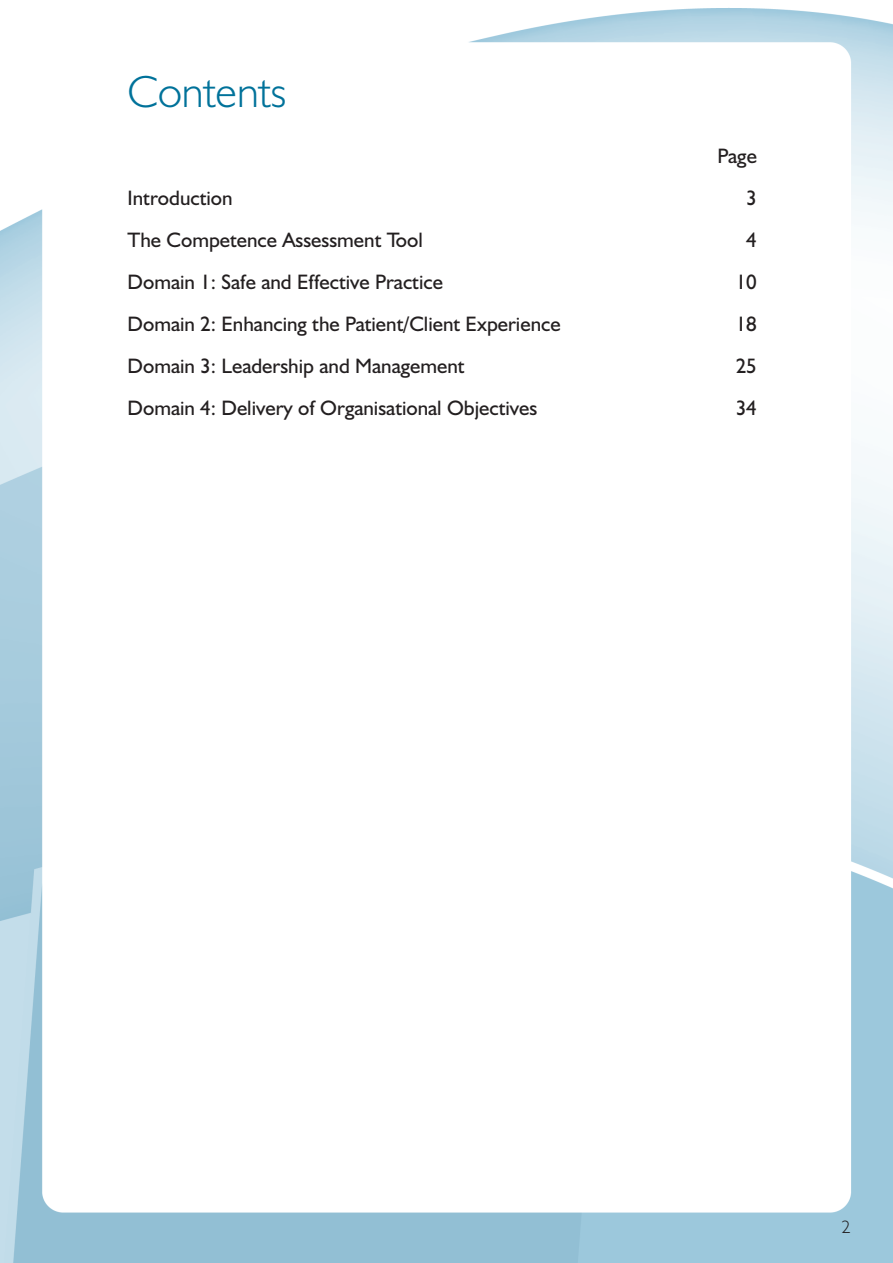
<style>
.page{position:relative;width:893px;height:1263px;background:#fff}
.page>*{position:absolute;margin:0;border:0;box-sizing:border-box;transform-origin:0 0}
.t1{font:300 45px "Humanist 521 BT";color:#00729a}
.t2{font:21px "Humanist 521 BT";color:#231f20}
.t3{font:300 18px "Humanist 521 BT";color:#231f20}
</style>
<div class="page">
<img style="left:0;top:8px;width:893px;height:1255px">
<h1 class="t1" style="left:128px;top:77px;width:160px">Contents</h1>
<p class="t2" style="left:718px;top:149px;width:41px">Page</p>
<p class="t2" style="left:128px;top:191px;width:107px">Introduction</p>
<p class="t2" style="left:746px;top:191px;width:12px">3</p>
<p class="t2" style="left:128px;top:233px;width:297px">The Competence Assessment Tool</p>
<p class="t2" style="left:746px;top:233px;width:12px">4</p>
<p class="t2" style="left:128px;top:275px;width:317px">Domain 1: Safe and Effective Practice</p>
<p class="t2" style="left:736px;top:275px;width:23px">10</p>
<p class="t2" style="left:128px;top:317px;width:435px">Domain 2: Enhancing the Patient/Client Experience</p>
<p class="t2" style="left:736px;top:317px;width:23px">18</p>
<p class="t2" style="left:128px;top:359px;width:338px">Domain 3: Leadership and Management</p>
<p class="t2" style="left:736px;top:359px;width:23px">25</p>
<p class="t2" style="left:128px;top:401px;width:411px">Domain 4: Delivery of Organisational Objectives</p>
<p class="t2" style="left:736px;top:401px;width:23px">34</p>
<p class="t3" style="left:841px;top:1220px;width:11px">2</p>
</div>
